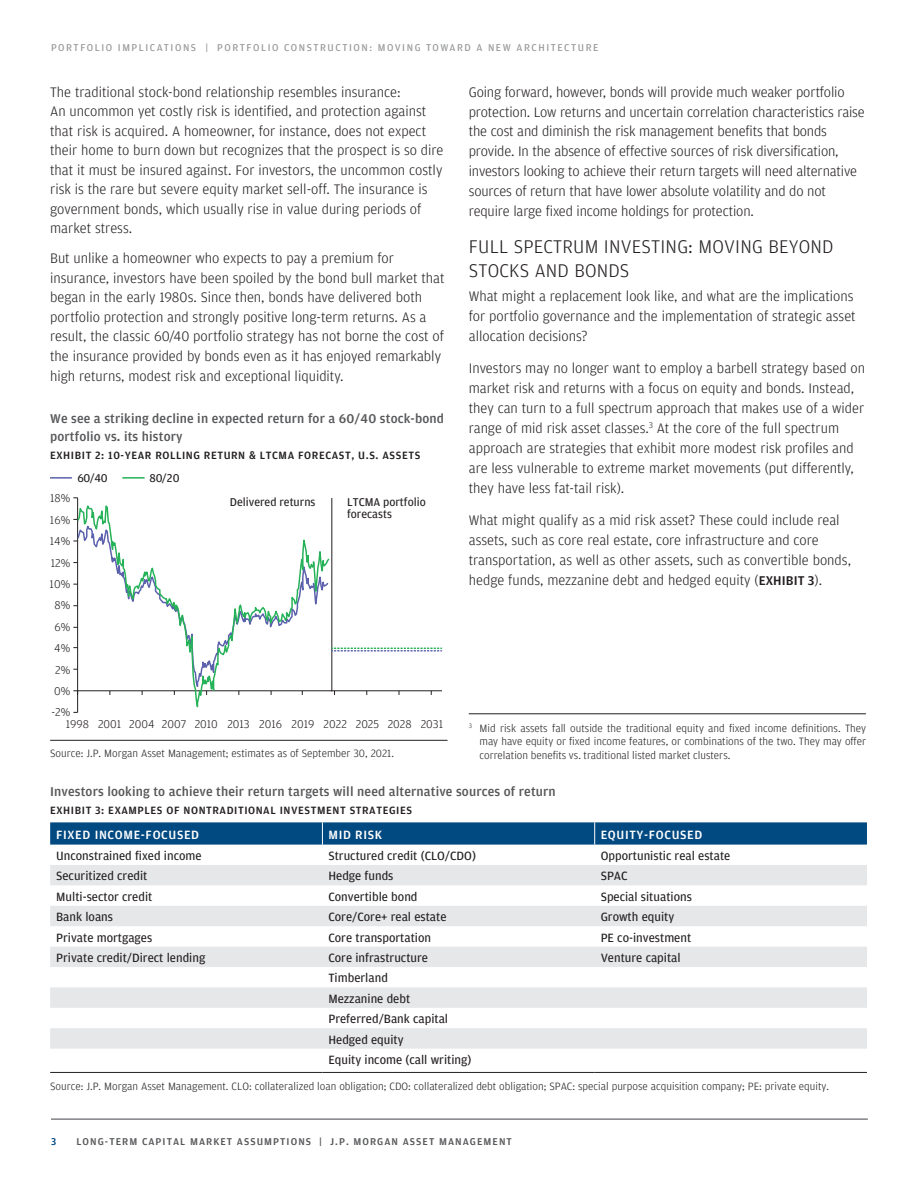
<style>
.page{position:relative;width:918px;height:1188px;background:#fff}
.page>*{position:absolute;margin:0;border:0;box-sizing:border-box;transform-origin:0 0}
.Body_Copy{font:300 19.5px/24px "Amplitude";letter-spacing:.01em;color:#231f20}
.Body_Copy-2{font:300 14.7px/19.8px "Amplitude";color:#231f20}
.Body_Copy_after_subh{font:300 14.7px/19.8px "Amplitude";color:#231f20}
.Chart_Commentary{font:500 13.5px/18px "Amplitude";letter-spacing:.01em;color:#57585a}
.Table_Body{font:12.75px "Amplitude";color:#231f20}
.Table_Body-2{font:500 12.75px "Amplitude";letter-spacing:.05em;color:#fff}
.t1{font:300 12px "Amplitude";color:#231f20}
.t2{font:12px/12px "Amplitude";color:#231f20}
.Footnote{font:300 11.25px/13.5px "Amplitude";color:#231f20;text-align:justify}
.Source_Second_Line{font:300 11.25px "Amplitude";color:#231f20}
.Table_Chart__Title{font:500 11.25px "Amplitude";letter-spacing:.05em;color:#231f20}
.Source_with_Score{font:300 11.25px "Amplitude";color:#231f20}
.Left_Chapter_Runner{font:10.5px "Amplitude";letter-spacing:.15em;color:#939598}
.t3{font:500 10.5px "Amplitude";letter-spacing:.1em;color:#57585a}
.t4{font:500 10.5px "Amplitude";color:#004981}
.s1{font-weight:500;font-size:13.5px}
</style>
<div class="page">
<hr style="left:51px;top:1118px;width:817px;height:2px;background:#808285">
<hr style="left:78px;top:691px;width:364px;height:1px;background:#231f20">
<svg style="left:76px;top:498px;width:255px;height:215px"></svg>
<hr style="left:50px;top:477px;width:21px;height:2px;background:#5b61ac">
<hr style="left:123px;top:477px;width:21px;height:2px;background:#26b258">
<hr style="left:331px;top:498px;width:1px;height:193px;background:#231f20">
<svg style="left:332px;top:648px;width:110px;height:4px"></svg>
<hr style="left:50px;top:740px;width:398px;height:1px;background:#231f20">
<hr style="left:469px;top:714px;width:397px;height:1px;background:#231f20">
<svg style="left:50px;top:865px;width:817px;height:184px;fill:#e6e7e9"></svg>
<svg style="left:50px;top:822px;width:817px;height:23px;background:#094f85"></svg>
<hr style="left:50px;top:1072px;width:272px;height:1px;background:#231f20">
<hr style="left:322px;top:1072px;width:273px;height:1px;background:#231f20">
<hr style="left:595px;top:1072px;width:272px;height:1px;background:#231f20">
<p class="Left_Chapter_Runner" style="left:51px;top:41px;width:549px">PORTFOLIO IMPLICATIONS | PORTFOLIO CONSTRUCTION: MOVING TOWARD A NEW ARCHITECTURE</p>
<p class="Body_Copy-2" style="left:50px;top:82px;width:395px">The traditional stock-bond relationship resembles insurance:<br>An uncommon yet costly risk is identified, and protection against that risk is acquired. A homeowner, for instance, does not expect their home to burn down but recognizes that the prospect is so dire that it must be insured against. For investors, the uncommon costly risk is the rare but severe equity market sell-off. The insurance is government bonds, which usually rise in value during periods of market stress.</p>
<p class="Body_Copy-2" style="left:50px;top:248px;width:396px">But unlike a homeowner who expects to pay a premium for insurance, investors have been spoiled by the bond bull market that began in the early 1980s. Since then, bonds have delivered both portfolio protection and strongly positive long-term returns. As a result, the classic 60/40 portfolio strategy has not borne the cost of the insurance provided by bonds even as it has enjoyed remarkably high returns, modest risk and exceptional liquidity.</p>
<p class="Chart_Commentary" style="left:50px;top:409px;width:395px">We see a striking decline in expected return for a 60/40 stock-bond portfolio vs. its history</p>
<p class="Table_Chart__Title" style="left:50px;top:448px;width:372px">EXHIBIT 2: 10-YEAR ROLLING RETURN &amp; LTCMA FORECAST, U.S. ASSETS</p>
<p class="t1" style="left:50px;top:491px;width:22px">18%</p>
<p class="t1" style="left:50px;top:512px;width:22px">16%</p>
<p class="t1" style="left:50px;top:534px;width:22px">14%</p>
<p class="t1" style="left:51px;top:555px;width:21px">12%</p>
<p class="t1" style="left:50px;top:576px;width:22px">10%</p>
<p class="t1" style="left:54px;top:598px;width:17px">8%</p>
<p class="t1" style="left:54px;top:619px;width:17px">6%</p>
<p class="t1" style="left:54px;top:641px;width:18px">4%</p>
<p class="t1" style="left:55px;top:662px;width:17px">2%</p>
<p class="t1" style="left:54px;top:683px;width:18px">0%</p>
<p class="t1" style="left:51px;top:705px;width:20px">-2%</p>
<p class="t2" style="left:77px;top:471px;width:32px">60/40</p>
<p class="t2" style="left:150px;top:471px;width:32px">80/20</p>
<p class="t2" style="left:230px;top:496px;width:87px">Delivered returns</p>
<p class="t2" style="left:347px;top:496px;width:80px">LTCMA portfolio forecasts</p>
<p class="Body_Copy-2" style="left:469px;top:82px;width:398px">Going forward, however, bonds will provide much weaker portfolio protection. Low returns and uncertain correlation characteristics raise the cost and diminish the risk management benefits that bonds provide. In the absence of effective sources of risk diversification, investors looking to achieve their return targets will need alternative sources of return that have lower absolute volatility and do not require large fixed income holdings for protection.</p>
<p class="Body_Copy" style="left:469px;top:234px;width:366px">FULL SPECTRUM INVESTING: MOVING BEYOND<br>STOCKS AND BONDS</p>
<p class="Body_Copy_after_subh" style="left:469px;top:286px;width:388px">What might a replacement look like, and what are the implications for portfolio governance and the implementation of strategic asset allocation decisions?</p>
<p class="Body_Copy-2" style="left:469px;top:358px;width:398px">Investors may no longer want to employ a barbell strategy based on market risk and returns with a focus on equity and bonds. Instead, they can turn to a full spectrum approach that makes use of a wider range of mid risk asset classes.<sup>3</sup> At the core of the full spectrum approach are strategies that exhibit more modest risk profiles and are less vulnerable to extreme market movements (put differently, they have less fat-tail risk).</p>
<p class="Body_Copy-2" style="left:469px;top:510px;width:384px">What might qualify as a mid risk asset? These could include real assets, such as core real estate, core infrastructure and core transportation, as well as other assets, such as convertible bonds, hedge funds, mezzanine debt and hedged equity (<span class="s1">EXHIBIT 3</span>).</p>
<p class="t1" style="left:66px;top:716px;width:379px">1998 2001 2004 2007 2010 2013 2016 2019 2022 2025 2028 2031</p>
<p class="Footnote" style="left:480px;top:721px;width:388px;text-indent:-11px"><sup>3</sup> Mid risk assets fall outside the traditional equity and fixed income definitions. They may have equity or fixed income features, or combinations of the two. They may offer correlation benefits vs. traditional listed market clusters.</p>
<p class="Chart_Commentary" style="left:50px;top:783px;width:507px">Investors looking to achieve their return targets will need alternative sources of return</p>
<p class="Table_Chart__Title" style="left:50px;top:803px;width:363px">EXHIBIT 3: EXAMPLES OF NONTRADITIONAL INVESTMENT STRATEGIES</p>
<p class="Table_Body-2" style="left:56px;top:826px;width:144px">FIXED INCOME-FOCUSED</p>
<p class="Table_Body-2" style="left:328px;top:826px;width:55px">MID RISK</p>
<p class="Table_Body-2" style="left:601px;top:826px;width:103px">EQUITY-FOCUSED</p>
<p class="Table_Body" style="left:56px;top:848px;width:147px">Unconstrained fixed income</p>
<p class="Table_Body" style="left:328px;top:848px;width:149px">Structured credit (CLO/CDO)</p>
<p class="Table_Body" style="left:601px;top:848px;width:131px">Opportunistic real estate</p>
<p class="Table_Body" style="left:56px;top:868px;width:93px">Securitized credit</p>
<p class="Table_Body" style="left:328px;top:868px;width:67px">Hedge funds</p>
<p class="Table_Body" style="left:601px;top:868px;width:29px">SPAC</p>
<p class="Table_Body" style="left:56px;top:888px;width:98px">Multi-sector credit</p>
<p class="Table_Body" style="left:328px;top:888px;width:91px">Convertible bond</p>
<p class="Table_Body" style="left:601px;top:888px;width:93px">Special situations</p>
<p class="Table_Body" style="left:56px;top:909px;width:58px">Bank loans</p>
<p class="Table_Body" style="left:328px;top:909px;width:120px">Core/Core+ real estate</p>
<p class="Table_Body" style="left:601px;top:909px;width:75px">Growth equity</p>
<p class="Table_Body" style="left:56px;top:929px;width:98px">Private mortgages</p>
<p class="Table_Body" style="left:328px;top:929px;width:104px">Core transportation</p>
<p class="Table_Body" style="left:601px;top:929px;width:92px">PE co-investment</p>
<p class="Table_Body" style="left:56px;top:950px;width:151px">Private credit/Direct lending</p>
<p class="Table_Body" style="left:328px;top:950px;width:101px">Core infrastructure</p>
<p class="Table_Body" style="left:601px;top:950px;width:82px">Venture capital</p>
<p class="Table_Body" style="left:328px;top:970px;width:61px">Timberland</p>
<p class="Table_Body" style="left:328px;top:990px;width:83px">Mezzanine debt</p>
<p class="Table_Body" style="left:328px;top:1011px;width:121px">Preferred/Bank capital</p>
<p class="Table_Body" style="left:328px;top:1031px;width:77px">Hedged equity</p>
<p class="Table_Body" style="left:328px;top:1052px;width:144px">Equity income (call writing)</p>
<p class="Source_Second_Line" style="left:50px;top:1079px;width:780px">Source: J.P. Morgan Asset Management. CLO: collateralized loan obligation; CDO: collateralized debt obligation; SPAC: special purpose acquisition company; PE: private equity.</p>
<p class="Source_with_Score" style="left:50px;top:746px;width:345px">Source: J.P. Morgan Asset Management; estimates as of September 30, 2021.</p>
<p class="t4" style="left:51px;top:1135px;width:7px">3</p>
<p class="t3" style="left:77px;top:1135px;width:437px">LONG-TERM CAPITAL MARKET ASSUMPTIONS | J.P. MORGAN ASSET MANAGEMENT</p>
</div>
